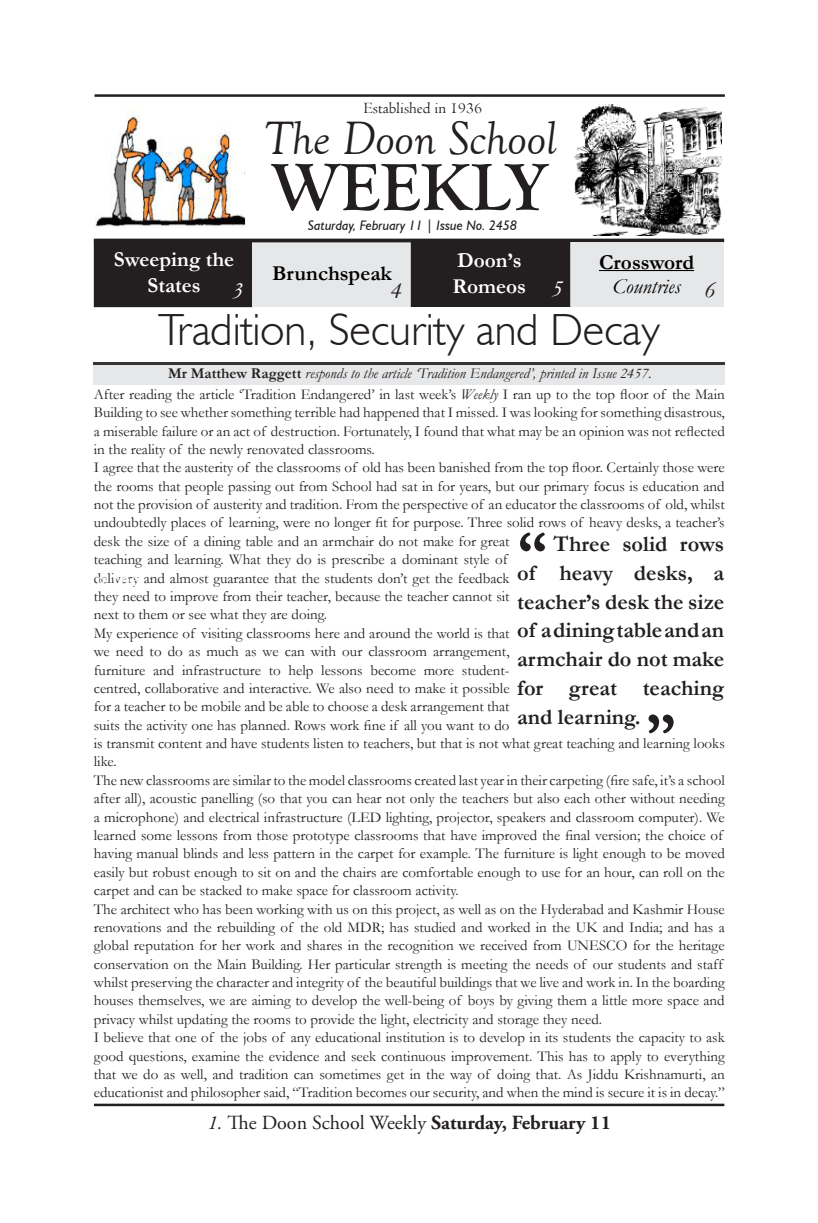
<style>
.page{position:relative;width:818px;height:1223px;background:#fff}
.page>*{position:absolute;margin:0;border:0;box-sizing:border-box;transform-origin:0 0}
.t1{font:700 68.75px "Goudy Old Style T";color:#231f20}
.t2{font:700 60px "Garamond";color:#231f20}
.t3{font:italic 48.12px "Goudy Old Style T";color:#231f20}
.t4{font:300 45px "Humanist 521 BT";color:#231f20}
.t5{font:italic 23.75px "Garamond";color:#fff}
.t6{font:italic 23.75px "Garamond";color:#231f20}
.t7{font:700 22.5px/28.8px "Garamond";color:#231f20;text-align:justify}
.t8{font:700 21.25px/25.5px "Garamond";color:#fff;text-align:center}
.t9{font:700 21.25px "Garamond";color:#000}
.t10{font:italic 21.25px "Garamond";color:#000}
.t11{font:20px "Adobe Garamond Pro";color:#231f20}
.t12{font:16.25px "Centaur";color:#231f20}
.t13{font:15px/18.4px "Garamond";color:#231f20}
.t14{font:italic 15px "Garamond";color:#231f20}
.t15{font:italic 13.75px "Humanist 521 BT";color:#231f20}
.s1{font-style:italic}
.s2{font-weight:700;font-style:normal}
.s3{font-weight:700}
</style>
<div class="page">
<hr style="left:94px;top:1103px;width:630px;height:3px;background:#231f20">
<div style="left:98px;top:245px;width:151px;height:58px;background:#231f20"></div>
<div style="left:94px;top:241px;width:159px;height:66px;border:8px solid #231f20"></div>
<div style="left:252px;top:241px;width:159px;height:66px;background:#e6e7e9"></div>
<img style="left:95px;top:110px;width:150px;height:118px">
<img style="left:574px;top:104px;width:147px;height:131px">
<hr style="left:94px;top:94px;width:630px;height:3px;background:#231f20">
<hr style="left:94px;top:239px;width:630px;height:3px;background:#231f20">
<div style="left:564px;top:242px;width:160px;height:65px;background:#e6e7e9"></div>
<div style="left:414px;top:245px;width:152px;height:58px;background:#231f20"></div>
<div style="left:411px;top:241px;width:159px;height:66px;border:8px solid #231f20"></div>
<hr style="left:599px;top:270px;width:95px;height:1px;background:#000">
<img style="left:94px;top:362px;width:630px;height:22px">
<p class="t12" style="left:363px;top:98px;width:120px">Established in 1936</p>
<p class="t3" style="left:264px;top:112px;width:294px">The Doon School</p>
<p class="t1" style="left:272px;top:149px;width:278px">WEEKLY</p>
<p class="t15" style="left:308px;top:217px;width:210px">Saturday, February 11 | Issue No. 2458</p>
<p class="t8" style="left:114px;top:247px;width:122px">Sweeping the<br>States</p>
<p class="t9" style="left:272px;top:259px;width:121px">Brunchspeak</p>
<p class="t5" style="left:232px;top:274px;width:13px">3</p>
<p class="t6" style="left:390px;top:274px;width:13px">4</p>
<p class="t8" style="left:452px;top:248px;width:75px;text-align:left">Doon’s<br>Romeos</p>
<p class="t5" style="left:551px;top:272px;width:13px">5</p>
<p class="t5" style="left:547px;top:280px;width:13px">5</p>
<p class="t9" style="left:599px;top:248px;width:97px">Crossword</p>
<p class="t10" style="left:612px;top:271px;width:69px">Countries</p>
<p class="t6" style="left:704px;top:274px;width:13px">6</p>
<p class="t4" style="left:158px;top:302px;width:503px">Tradition, Security and Decay</p>
<p class="t13" style="left:94px;top:384px;width:632px;text-align:justify">After reading the article ‘Tradition Endangered’ in last week’s <span class="s1">Weekly</span> I ran up to the top floor of the Main Building to see whether something terrible had happened that I missed. I was looking for something disastrous, a miserable failure or an act of destruction. Fortunately, I found that what may be an opinion was not reflected in the reality of the newly renovated classrooms.</p>
<p class="t13" style="left:94px;top:458px;width:632px">I agree that the austerity of the classrooms of old has been banished from the top floor. Certainly those were the rooms that people passing out from School had sat in for years, but our primary focus is education and not the provision of austerity and tradition. From the perspective of an educator the classrooms of old, whilst undoubtedly places of learning, were no longer fit for purpose. Three solid rows of heavy desks, a teacher’s desk the size of a dining table and an armchair do not make for great<br>teaching and learning. What they do is prescribe a dominant style of<br>delivery and almost guarantee that the students don’t get the feedback<br>they need to improve from their teacher, because the teacher cannot sit<br>next to them or see what they are doing.</p>
<p class="t13" style="left:94px;top:623px;width:632px">My experience of visiting classrooms here and around the world is that<br>we need to do as much as we can with our classroom arrangement,<br>furniture and infrastructure to help lessons become more student-<br>centred, collaborative and interactive. We also need to make it possible<br>for a teacher to be mobile and be able to choose a desk arrangement that<br>suits the activity one has planned. Rows work fine if all you want to do<br>is transmit content and have students listen to teachers, but that is not what great teaching and learning looks like.</p>
<p class="t13" style="left:94px;top:770px;width:632px">The new classrooms are similar to the model classrooms created last year in their carpeting (fire safe, it’s a school after all), acoustic panelling (so that you can hear not only the teachers but also each other without needing a microphone) and electrical infrastructure (LED lighting, projector, speakers and classroom computer). We learned some lessons from those prototype classrooms that have improved the final version; the choice of having manual blinds and less pattern in the carpet for example. The furniture is light enough to be moved easily but robust enough to sit on and the chairs are comfortable enough to use for an hour, can roll on the carpet and can be stacked to make space for classroom activity.</p>
<p class="t13" style="left:94px;top:899px;width:632px">The architect who has been working with us on this project, as well as on the Hyderabad and Kashmir House renovations and the rebuilding of the old MDR; has studied and worked in the UK and India; and has a global reputation for her work and shares in the recognition we received from UNESCO for the heritage conservation on the Main Building. Her particular strength is meeting the needs of our students and staff whilst preserving the character and integrity of the beautiful buildings that we live and work in. In the boarding houses themselves, we are aiming to develop the well-being of boys by giving them a little more space and privacy whilst updating the rooms to provide the light, electricity and storage they need.</p>
<p class="t13" style="left:94px;top:1028px;width:632px;text-align:justify">I believe that one of the jobs of any educational institution is to develop in its students the capacity to ask good questions, examine the evidence and seek continuous improvement. This has to apply to everything that we do as well, and tradition can sometimes get in the way of doing that. As Jiddu Krishnamurti, an educationist and philosopher said, “Tradition becomes our security, and when the mind is secure it is in decay.”</p>
<p class="t14" style="left:168px;top:363px;width:485px"><span class="s2">Mr Matthew Raggett</span> responds to the article ‘Tradition Endangered’, printed in Issue 2457.</p>
<p class="t2" style="left:517px;top:511px;width:31px">“</p>
<p class="t7" style="left:517px;top:530px;width:209px;text-indent:36px">Three solid rows of heavy desks, a teacher’s desk the size of a dining table and an armchair do not make for great teaching</p>
<p class="t7" style="left:517px;top:702px;width:125px">and learning.</p>
<p class="t2" style="left:646px;top:693px;width:31px">”</p>
<p class="t11" style="left:207px;top:1111px;width:405px"><span class="s1">1.</span> The Doon School Weekly <span class="s3">Saturday, February 11</span></p>
</div>
